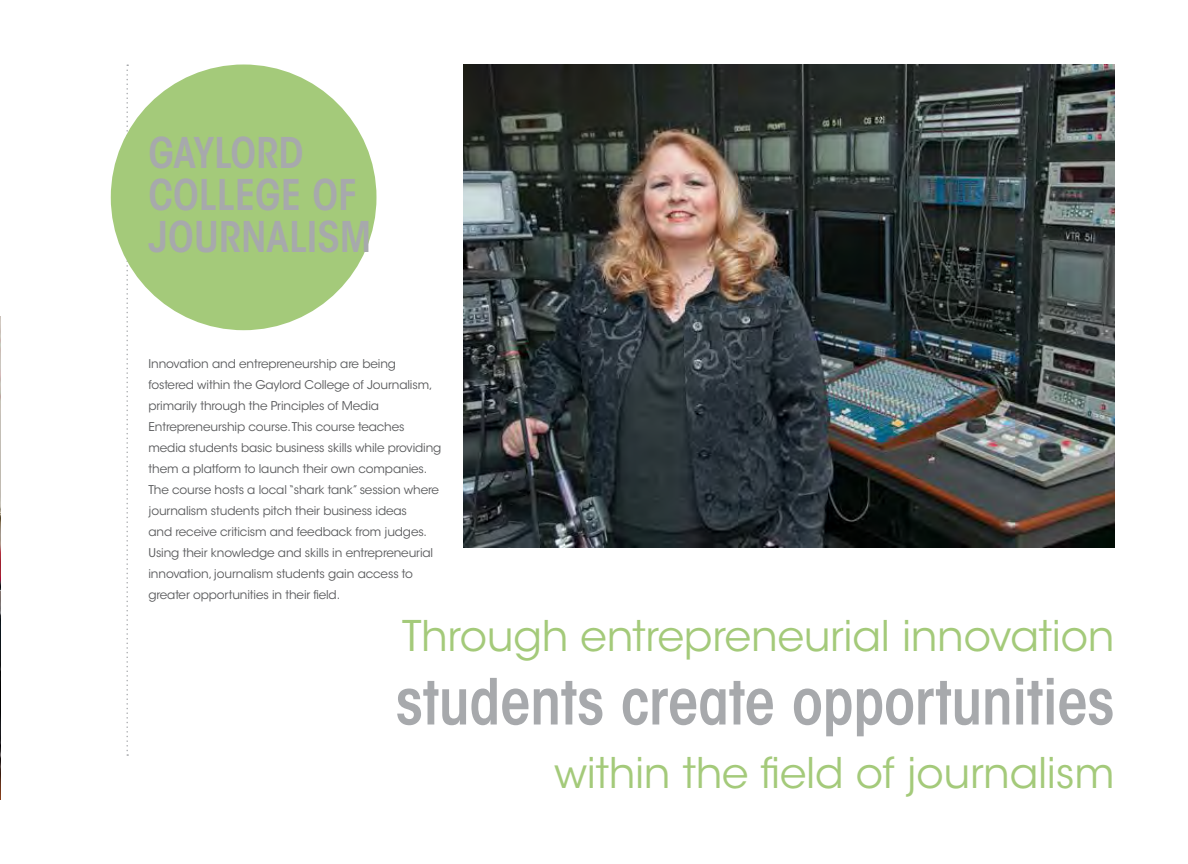
<style>
.page{position:relative;width:1188px;height:864px;background:#fff}
.page>*{position:absolute;margin:0;border:0;box-sizing:border-box;transform-origin:0 0}
.t1{font:600 condensed 63px "ITC Avant Garde Std";letter-spacing:-.01em;color:#a7a9ac}
.t2{font:42px "ITC Avant Garde Std";letter-spacing:-.005em;color:#a4ca7a}
.t3{font:600 condensed 42px/42px "ITC Avant Garde Std";color:#a7a9ac}
.t4{font:12px/21px "ITC Avant Garde Std";letter-spacing:-.01em;color:#58595b}
</style>
<div class="page">
<svg style="left:126px;top:64px;width:2px;height:692px"></svg>
<div style="left:111px;top:64px;width:265px;height:266px;background:#a4ca7a;border-radius:50%"></div>
<img style="left:0;top:316px;width:1px;height:484px">
<img style="left:464px;top:64px;width:651px;height:484px">
<h2 class="t3" style="left:148px;top:132px;width:224px">GAYLORD<br>COLLEGE OF<br>JOURNALISM</h2>
<p class="t4" style="left:148px;top:353px;width:294px">Innovation and entrepreneurship are being fostered within the Gaylord College of Journalism, primarily through the Principles of Media Entrepreneurship course.This course teaches media students basic business skills while providing them a platform to launch their own companies.<br>The course hosts a local “shark tank” session where journalism students pitch their business ideas<br>and receive criticism and feedback from judges.<br>Using their knowledge and skills in entrepreneurial innovation, journalism students gain access to greater opportunities in their field.</p>
<h2 class="t2" style="left:402px;top:610px;width:714px">Through entrepreneurial innovation</h2>
<h1 class="t1" style="left:396px;top:662px;width:720px">students create opportunities</h1>
<h2 class="t2" style="left:554px;top:747px;width:562px">within the field of journalism</h2>
</div>
